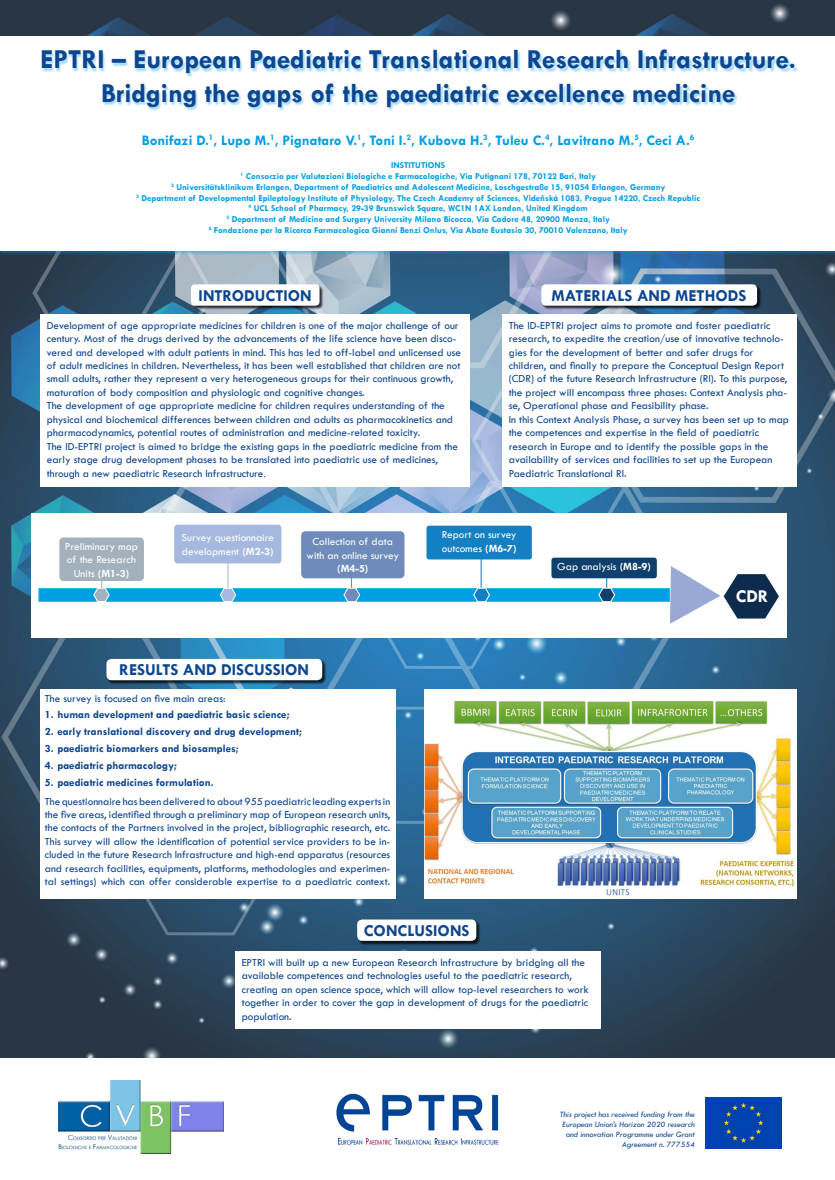
<style>
.page{position:relative;width:835px;height:1180px;background:#fff}
.page>*{position:absolute;margin:0;border:0;box-sizing:border-box;transform-origin:0 0}
.t1{font:700 27.65px/33.2px "Tw Cen";color:#0d458f;text-align:center}
.t2{font:700 18.2px "Tw Cen";color:#fff}
.t3{font:700 16.8px "Tw Cen";color:#0d458f}
.t4{font:700 14.7px "Tw Cen";color:#009ee3}
.t5{font:11.2px/13.4px "Tw Cen";color:#0d458f}
.t6{font:700 11.2px "Tw Cen";color:#0d458f}
.t7{font:11.2px/13.4px "Tw Cen";color:#fff;text-align:center}
.t8{font:700 11.2px "Tw Cen";color:#fff}
.t9{font:700 9.1px/10.9px "Tw Cen";color:#009ee3;text-align:center}
.t10{font:italic 8.4px/10.1px "Tw Cen";color:#0d458f;text-align:right}
.s1{font-family:"Minion Pro"}
.s2{font-weight:700}
</style>
<div class="page">
<img style="left:0;top:0;width:834px;height:1058px">
<div style="left:0;top:37px;width:834px;height:218px;background:#009ee3;opacity:.36"></div>
<div style="left:0;top:36px;width:834px;height:214px;background:#fff"></div>
<div style="left:42px;top:51px;width:756px;height:61px;background:#009ee3;opacity:.36"></div>
<div style="left:40px;top:314px;width:430px;height:172px;background:#fff"></div>
<div style="left:502px;top:314px;width:294px;height:172px;background:#fff"></div>
<div style="left:191px;top:285px;width:133px;height:25px;background:#000;opacity:.75"></div>
<div style="left:191px;top:284px;width:128px;height:22px;background:#fff;border-radius:4px"></div>
<img style="left:425px;top:689px;width:371px;height:209px">
<div style="left:542px;top:285px;width:219px;height:25px;background:#000;opacity:.75"></div>
<div style="left:541px;top:284px;width:216px;height:22px;background:#fff;border-radius:5px"></div>
<div style="left:40px;top:689px;width:355px;height:210px;background:#fff"></div>
<div style="left:32px;top:513px;width:754px;height:124px;background:#fff"></div>
<hr style="left:606px;top:566px;width:1px;height:33px;background:#1380c3">
<hr style="left:351px;top:555px;width:1px;height:46px;background:#6f8bbb">
<hr style="left:480px;top:551px;width:1px;height:47px;background:#1380c3">
<div style="left:427px;top:527px;width:103px;height:31px;background:#1380c3;border-radius:2px"></div>
<div style="left:426px;top:526px;width:105px;height:33px;border:2px solid #1380c3;border-radius:2px"></div>
<div style="left:60px;top:538px;width:83px;height:42px;background:#a2b1bc;border-radius:3px"></div>
<div style="left:59px;top:537px;width:85px;height:44px;border:2px solid #a2b1bc;border-radius:3px"></div>
<div style="left:175px;top:526px;width:105px;height:36px;background:#a4b8e0;border-radius:2px"></div>
<div style="left:174px;top:525px;width:107px;height:38px;border:2px solid #a4b8e0;border-radius:2px"></div>
<hr style="left:227px;top:555px;width:1px;height:46px;background:#a4b8e0">
<div style="left:302px;top:532px;width:101px;height:45px;background:#6f8bbb;border-radius:3px"></div>
<div style="left:301px;top:531px;width:103px;height:47px;border:2px solid #6f8bbb;border-radius:3px"></div>
<div style="left:552px;top:559px;width:103px;height:18px;background:#0f3f6d;border-radius:2px"></div>
<div style="left:551px;top:557px;width:105px;height:21px;border:2px solid #0f3f6d;border-radius:2px"></div>
<div style="left:39px;top:588px;width:630px;height:13px;background:#009ee3"></div>
<div style="left:39px;top:588px;width:630px;height:14px;border:1px solid #40c1d3"></div>
<svg style="left:93px;top:578px;width:17px;height:24px"></svg>
<svg style="left:219px;top:587px;width:18px;height:15px"></svg>
<svg style="left:343px;top:587px;width:18px;height:15px"></svg>
<svg style="left:472px;top:587px;width:18px;height:15px"></svg>
<svg style="left:597px;top:587px;width:18px;height:15px"></svg>
<svg style="left:669px;top:566px;width:109px;height:58px"></svg>
<div style="left:107px;top:659px;width:219px;height:26px;background:#000;opacity:.75"></div>
<div style="left:106px;top:659px;width:216px;height:21px;background:#fff;border-radius:5px"></div>
<div style="left:358px;top:920px;width:122px;height:25px;background:#000;opacity:.75"></div>
<div style="left:357px;top:919px;width:119px;height:22px;background:#fff;border-radius:5px"></div>
<div style="left:235px;top:951px;width:365px;height:77px;background:#fff"></div>
<img style="left:705px;top:1097px;width:76px;height:51px">
<img style="left:336px;top:1093px;width:163px;height:52px">
<img style="left:58px;top:1080px;width:165px;height:73px">
<h1 class="t1" style="left:40px;top:44px;width:757px">EPTRI – European Paediatric Translational Research Infrastructure.<br>Bridging the gaps of the paediatric excellence medicine</h1>
<h3 class="t4" style="left:142px;top:134px;width:554px">Bonifazi D.<sup>1</sup>, Lupo M.<sup>1</sup>, Pignataro V.<sup>1</sup>, Toni I.<sup>2</sup>, Kubova H.<sup>3</sup>, Tuleu C.<sup>4</sup>, Lavitrano M.<sup>5</sup>, Ceci A.<sup>6</sup></h3>
<p class="t9" style="left:136px;top:160px;width:565px">INSTITUTIONS<br><sup>1</sup> Consorzio per Valutazioni Biologiche e Farmacologiche, Via Putignani 178, 70122 Bari, Italy<br><sup>2</sup> Universitätsklinikum Erlangen, Department of Paediatrics and Adolescent Medicine, Loschgestraße 15, 91054 Erlangen, Germany<br><sup>3</sup> Department of Developmental Epileptology Institute of Physiology, The Czech Academy of Sciences, Videňská 1083, Prague 14220, Czech Republic <sup>4</sup> UCL School of Pharmacy, 29-39 Brunswick Square, WC1N 1AX London, United Kingdom<br><sup>5</sup> Department of Medicine and Surgery University Milano Bicocca, Via Cadore 48, 20900 Monza, Italy<br><sup>6</sup> Fondazione per la Ricerca Farmacologica Gianni Benzi Onlus, Via Abate Eustasio 30, 70010 Valenzano, Italy</p>
<h3 class="t3" style="left:199px;top:288px;width:115px">INTRODUCTION</h3>
<h3 class="t3" style="left:551px;top:288px;width:196px">MATERIALS AND METHODS</h3>
<p class="t5" style="left:47px;top:319px;width:415px">Development of age appropriate medicines for children is one of the major challenge of our century. Most of the drugs derived by the advancements of the life science have been disco&shy;vered and developed with adult patients in mind. This has led to off-label and unlicensed use of adult medicines in children. Nevertheless, it has been well established that children are not small adults, rather they represent a very heterogeneous groups for their continuous growth, maturation of body composition and physiologic and cognitive changes.<br>The development of age appropriate medicine for children requires understanding of the physical and biochemical differences between children and adults as pharmacokinetics and pharmacodynamics, potential routes of administration and medicine-related toxicity.<br>The ID-EPTRI project is aimed to bridge the existing gaps in the paediatric medicine from the early stage drug development phases to be translated into paediatric use of medicines, through a new paediatric Research Infrastructure<span class="s1">.</span></p>
<p class="t5" style="left:508px;top:319px;width:282px">The ID-EPTRI project aims to promote and foster paediatric research, to expedite the creation/use of innovative technolo&shy;gies for the development of better and safer drugs for children, and finally to prepare the Conceptual Design Report (CDR) of the future Research Infrastructure (RI). To this purpose, the project will encompass three phases: Context Analysis pha&shy;se, Operational phase and Feasibility phase.<br>In this Context Analysis Phase, a survey has been set up to map the competences and expertise in the field of paediatric research in Europe and to identify the possible gaps in the availability of services and facilities to set up the European Paediatric Translational RI.</p>
<p class="t7" style="left:442px;top:529px;width:76px">Report on survey</p>
<p class="t7" style="left:181px;top:531px;width:94px;text-align:left">Survey questionnaire development <span class="s2">(M2-3)</span></p>
<p class="t7" style="left:306px;top:535px;width:94px">Collection of data with an online survey</p>
<p class="t8" style="left:337px;top:564px;width:33px">(M4-5)</p>
<p class="t7" style="left:557px;top:561px;width:95px">Gap analysis <span class="s2">(M8-9)</span></p>
<p class="t7" style="left:65px;top:540px;width:75px">Preliminary map</p>
<p class="t7" style="left:442px;top:542px;width:76px">outcomes <span class="s2">(M6-7)</span></p>
<p class="t7" style="left:67px;top:553px;width:71px">of the Research<br>Units <span class="s2">(M1-3)</span></p>
<h3 class="t3" style="left:119px;top:663px;width:191px">RESULTS AND DISCUSSION</h3>
<p class="t5" style="left:45px;top:692px;width:182px">The survey is focused on five main areas:</p>
<p class="t6" style="left:45px;top:710px;width:246px">1. human development and paediatric basic science;</p>
<p class="t6" style="left:45px;top:727px;width:258px">2. early translational discovery and drug development;</p>
<p class="t6" style="left:45px;top:743px;width:195px">3. paediatric biomarkers and biosamples;</p>
<p class="t6" style="left:45px;top:760px;width:134px">4. paediatric pharmacology;</p>
<p class="t6" style="left:45px;top:777px;width:170px">5. paediatric medicines formulation.</p>
<p class="t5" style="left:45px;top:795px;width:347px;text-align:justify">The questionnaire has been delivered to about 955 paediatric leading experts in the five areas, identified through a preliminary map of European research units, the contacts of the Partners involved in the project, bibliographic research, etc.<br>This survey will allow the identification of potential service providers to be in&shy;cluded in the future Research Infrastructure and high-end apparatus (resources and research facilities, equipments, platforms, methodologies and experimen&shy;tal settings) which can offer considerable expertise to a paediatric context.</p>
<h3 class="t3" style="left:364px;top:923px;width:107px">CONCLUSIONS</h3>
<p class="t5" style="left:242px;top:956px;width:348px">EPTRI will built up a new European Research Infrastructure by bridging all the available competences and technologies useful to the paediatric research, creating an open science space, which will allow top-level researchers to work together in order to cover the gap in development of drugs for the paediatric population.</p>
<p class="t10" style="left:559px;top:1109px;width:136px">This project has received funding from the European Union’s Horizon 2020 research and innovation Programme under Grant Agreement n. 777554</p>
<h2 class="t2" style="left:735px;top:588px;width:34px">CDR</h2>
</div>
